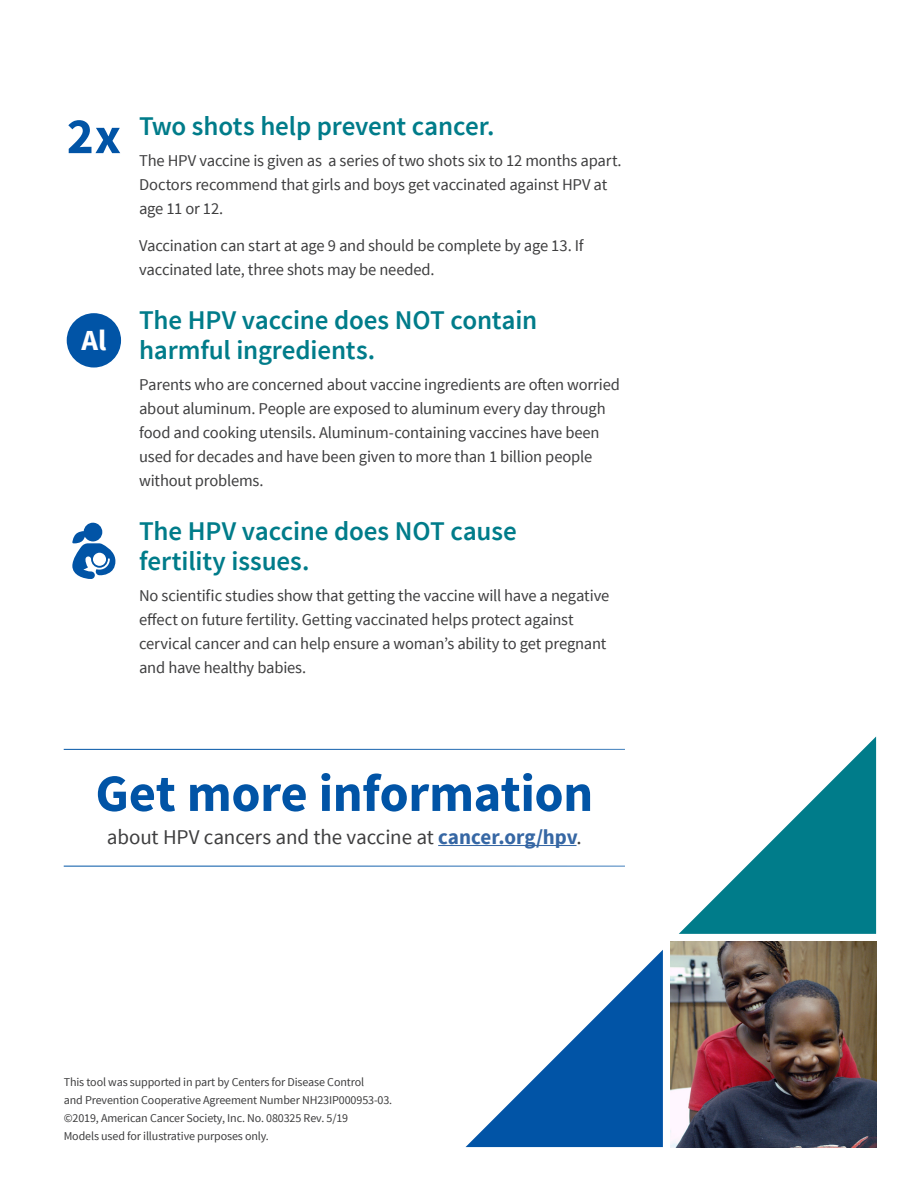
<style>
.page{position:relative;width:918px;height:1188px;background:#fff}
.page>*{position:absolute;margin:0;border:0;box-sizing:border-box;transform-origin:0 0}
.t1{font:700 52.5px "Source Sans Pro";letter-spacing:-.005em;color:#0154a6}
.t2{font:700 51px "Source Sans Pro";color:#0154a6}
.t3{font:700 29.1px "Source Sans Pro";color:#fff}
.t4{font:600 27px/30px "Source Sans Pro";letter-spacing:-.005em;color:#007c8a}
.t5{font:21px "Source Sans Pro";letter-spacing:-.005em;color:#3e3e3f}
.t6{font:16.5px/24px "Source Sans Pro";letter-spacing:-.015em;color:#3e3e3f}
.t7{font:12px/18px "Source Sans Pro";letter-spacing:-.01em;color:#3e3e3f}
.s1{font-weight:700;color:#3667a4}
</style>
<div class="page">
<hr style="left:64px;top:749px;width:561px;height:1px;background:#0154a6">
<hr style="left:64px;top:866px;width:561px;height:1px;background:#0154a6">
<hr style="left:438px;top:845px;width:139px;height:1px;background:#3667a4">
<svg style="left:72px;top:523px;width:43px;height:56px"></svg>
<svg style="left:466px;top:950px;width:197px;height:197px"></svg>
<img style="left:671px;top:942px;width:205px;height:205px">
<svg style="left:679px;top:737px;width:197px;height:197px"></svg>
<div style="left:67px;top:313px;width:54px;height:55px;background:#0154a6;border-radius:50%"></div>
<h2 class="t2" style="left:67px;top:103px;width:56px">2x</h2>
<h3 class="t3" style="left:81px;top:322px;width:26px">Al</h3>
<h3 class="t4" style="left:139px;top:112px;width:357px">Two shots help prevent cancer.</h3>
<p class="t6" style="left:139px;top:149px;width:484px">The HPV vaccine is given as a series of two shots six to 12 months apart.<br>Doctors recommend that girls and boys get vaccinated against HPV at age 11 or 12.</p>
<p class="t6" style="left:139px;top:234px;width:446px">Vaccination can start at age 9 and should be complete by age 13. If vaccinated late, three shots may be needed.</p>
<h3 class="t4" style="left:139px;top:306px;width:400px">The HPV vaccine does NOT contain harmful ingredients.</h3>
<p class="t6" style="left:139px;top:373px;width:482px">Parents who are concerned about vaccine ingredients are often worried about aluminum. People are exposed to aluminum every day through food and cooking utensils. Aluminum-containing vaccines have been used for decades and have been given to more than 1 billion people without problems.</p>
<h3 class="t4" style="left:139px;top:517px;width:379px">The HPV vaccine does NOT cause fertility issues.</h3>
<p class="t6" style="left:139px;top:584px;width:472px">No scientific studies show that getting the vaccine will have a negative effect on future fertility. Getting vaccinated helps protect against cervical cancer and can help ensure a woman’s ability to get pregnant and have healthy babies.</p>
<h1 class="t1" style="left:95px;top:760px;width:499px">Get more information</h1>
<p class="t5" style="left:107px;top:824px;width:476px">about HPV cancers and the vaccine at <span class="s1">cancer.org/hpv</span>.</p>
<p class="t7" style="left:64px;top:1073px;width:330px">This tool was supported in part by Centers for Disease Control<br>and Prevention Cooperative Agreement Number NH23IP000953-03. ©2019, American Cancer Society, Inc. No. 080325 Rev. 5/19<br>Models used for illustrative purposes only.</p>
</div>
